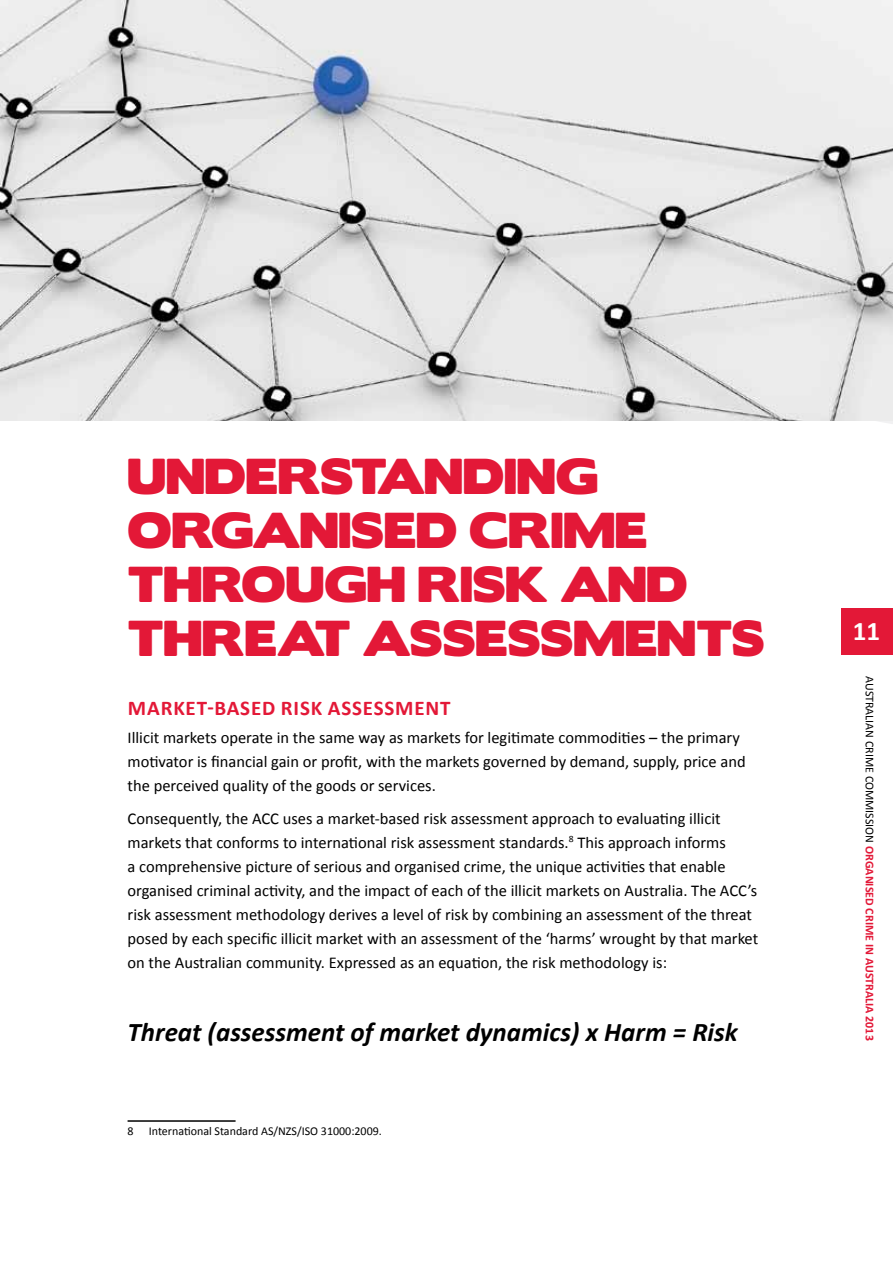
<style>
.page{position:relative;width:893px;height:1263px;background:#fff}
.page>*{position:absolute;margin:0;border:0;box-sizing:border-box;transform-origin:0 0}
.t1{font:45px/54px "Boris Black Bloxx";color:#e31837}
.t2{font:italic 700 27px "Calibri";color:#000}
.t3{font:700 27px "Calibri";color:#fff}
.t4{font:700 21px "Calibri";letter-spacing:.04em;color:#e31837}
.t5{font:16.5px/24px "Calibri";color:#000}
.t6{font:700 12px "Calibri";color:#e31837}
.t7{font:12px "Calibri";color:#000}
.s1{font-weight:400;color:#000}
</style>
<div class="page">
<div style="left:841px;top:608px;width:52px;height:47px;background:#e31837"></div>
<img style="left:0;top:0;width:893px;height:421px">
<hr style="left:128px;top:1120px;width:108px;height:2px;background:#000">
<h1 class="t1" style="left:128px;top:451px;width:561px">UNDERSTANDING<br>ORGANISED CRIME<br>THROUGH RISK AND<br>THREAT ASSESS</h1>
<h1 class="t1" style="left:573px;top:613px;width:88px">MENTS</h1>
<p class="t4" style="left:128px;top:695px;width:324px">MARKET-BASED RISK ASSESSMENT</p>
<p class="t5" style="left:128px;top:725px;width:620px">Illicit markets operate in the same way as markets for legitimate commodities – the primary motivator is financial gain or profit, with the markets governed by demand, supply, price and the perceived quality of the goods or services.</p>
<p class="t5" style="left:128px;top:806px;width:632px">Consequently, the ACC uses a market-based risk assessment approach to evaluating illicit markets that conforms to international risk assessment standards.<sup>8</sup> This approach informs<br>a comprehensive picture of serious and organised crime, the unique activities that enable organised criminal activity, and the impact of each of the illicit markets on Australia. The ACC’s risk assessment methodology derives a level of risk by combining an assessment of the threat posed by each specific illicit market with an assessment of the ‘harms’ wrought by that market on the Australian community. Expressed as an equation, the risk methodology is:</p>
<h2 class="t2" style="left:128px;top:1015px;width:612px">Threat (assessment of market dynamics) x Harm = Risk</h2>
<p class="t7" style="left:128px;top:1124px;width:8px">8</p>
<p class="t7" style="left:149px;top:1124px;width:235px">International Standard AS/NZS/ISO 31000:2009.</p>
<h2 class="t3" style="left:853px;top:614px;width:29px">11</h2>
<p class="t6" style="left:877px;top:676px;width:366px;rotate:90deg"><span class="s1">AUSTRALIAN CRIME COMMISSION</span> ORGANISED CRIME IN AUSTRALIA 2013</p>
</div>
